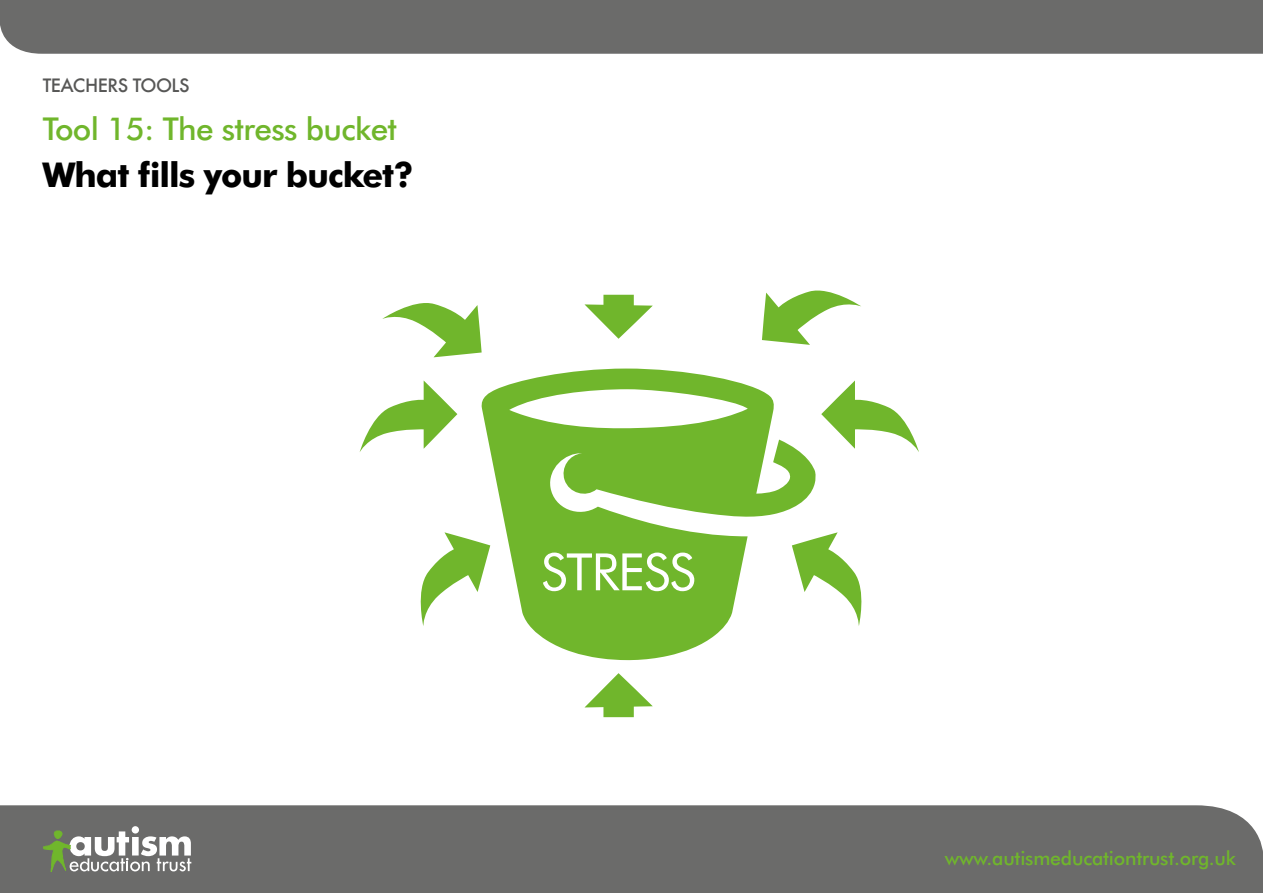
<style>
.page{position:relative;width:1263px;height:893px;background:#fff}
.page>*{position:absolute;margin:0;border:0;box-sizing:border-box;transform-origin:0 0}
.t1{font:51.45px "Futura BT";letter-spacing:-.02em;color:#fff}
.t2{font:700 34.2px "Futura BT";letter-spacing:-.03em;color:#000}
.t3{font:500 31.5px "Futura BT";letter-spacing:-.02em;color:#70b62c}
.t4{font:500 19.5px "Futura BT";letter-spacing:-.01em;color:#70b62c}
.t5{font:500 18px "Futura";letter-spacing:-.03em;color:#575756}
</style>
<div class="page">
<div style="left:0;top:0;width:1263px;height:54px;background:#6b6b6a"></div>
<div style="left:0;top:805px;width:1263px;height:88px;background:#6b6b6a"></div>
<svg style="left:42px;top:826px;width:149px;height:46px"></svg>
<svg style="left:481px;top:368px;width:335px;height:293px;fill:#70b62c"></svg>
<svg style="left:382px;top:303px;width:100px;height:54px"></svg>
<svg style="left:762px;top:290px;width:99px;height:55px"></svg>
<svg style="left:792px;top:532px;width:70px;height:94px"></svg>
<svg style="left:420px;top:532px;width:70px;height:94px"></svg>
<svg style="left:360px;top:380px;width:97px;height:72px"></svg>
<svg style="left:821px;top:380px;width:98px;height:72px"></svg>
<svg style="left:584px;top:673px;width:69px;height:44px"></svg>
<svg style="left:584px;top:295px;width:69px;height:44px"></svg>
<p class="t5" style="left:43px;top:73px;width:148px">TEACHERS TOOLS</p>
<h3 class="t3" style="left:43px;top:110px;width:356px">Tool 15: The stress bucket</h3>
<h2 class="t2" style="left:43px;top:154px;width:373px">What fills your bucket?</h2>
<h1 class="t1" style="left:541px;top:541px;width:156px">STRESS</h1>
<p class="t4" style="left:945px;top:847px;width:293px">www.autismeducationtrust.org.uk</p>
</div>
